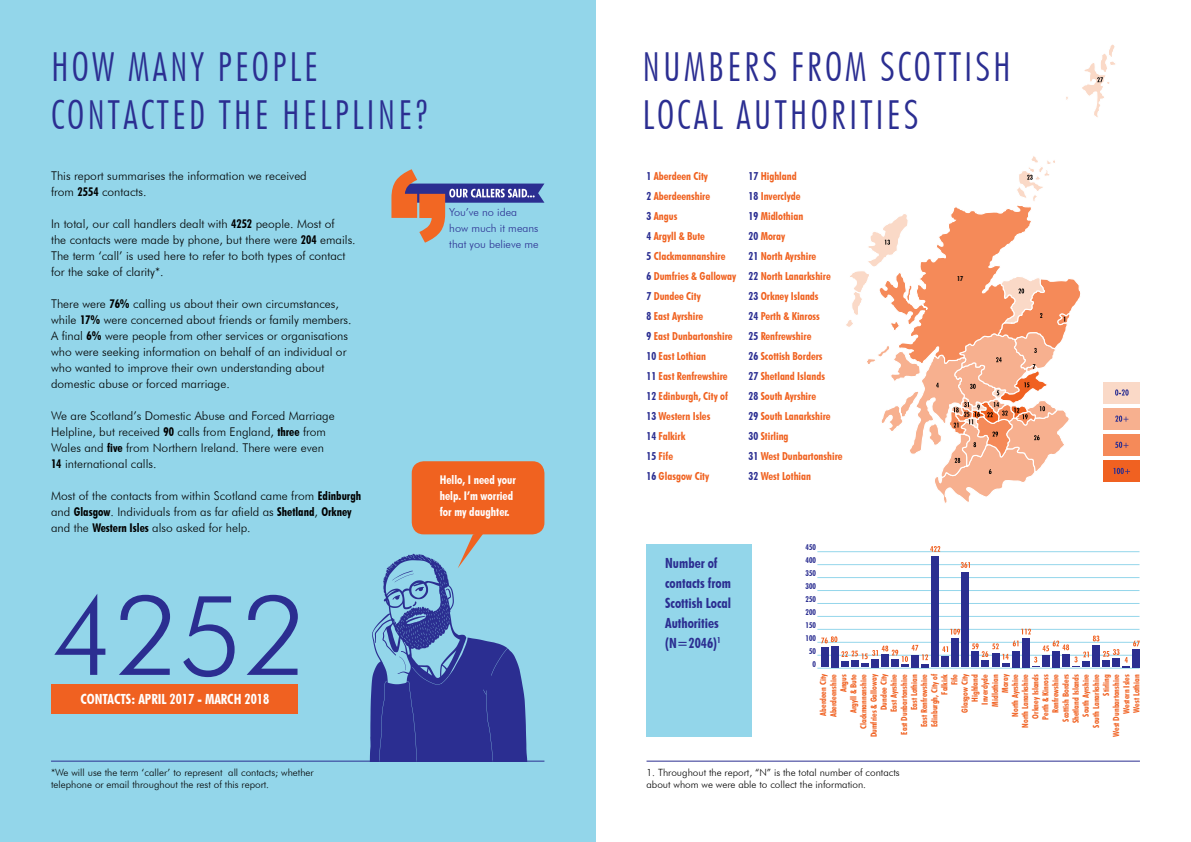
<style>
.page{position:relative;width:1191px;height:842px;background:#fff}
.page>*{position:absolute;margin:0;border:0;box-sizing:border-box;transform-origin:0 0}
.t1{font:300 110.9px "Futura BT";color:#2b2e91}
.t2{font:300 condensed 40px/48px "Futura BT";letter-spacing:.075em;color:#2b2e91}
.t3{font:700 condensed 14px/20px "Futura BT";color:#2b2e91}
.t4{font:700 condensed 14px "Futura BT";color:#fff}
.t5{font:300 12px/16px "Futura BT";color:#000}
.t6{font:700 condensed 12px/16px "Futura BT";color:#fff}
.t7{font:700 condensed 11px/20px "Futura BT";color:#f06220}
.t8{font:300 11px/16px "Futura BT";color:#2b2e91}
.t9{font:300 10px/12px "Futura BT";color:#000}
.t10{font:700 condensed 8.4px/10.1px "Futura BT";color:#f06121;text-align:right}
.t11{font:700 condensed 8px/13px "Futura BT";color:#2b2e91;text-align:right}
.t12{font:700 condensed 6.8px "Futura BT";color:#000}
.s1{font-weight:700;font-stretch:condensed}
.s2{color:#2b2e91}
</style>
<div class="page">
<div style="left:0;top:0;width:595px;height:842px;background:#93d6ea"></div>
<div style="left:51px;top:684px;width:247px;height:29px;background:#f06121"></div>
<div style="left:1103px;top:381px;width:37px;height:22px;background:#fad9c7"></div>
<div style="left:1103px;top:408px;width:37px;height:22px;background:#f7b08f"></div>
<div style="left:1103px;top:434px;width:37px;height:22px;background:#f58a59"></div>
<div style="left:1103px;top:460px;width:37px;height:22px;background:#f06121"></div>
<svg style="left:846px;top:44px;width:284px;height:459px"></svg>
<hr style="left:646px;top:761px;width:494px;height:1px;background:#2b2e91">
<hr style="left:817px;top:655px;width:322px;height:1px;background:#94d6eb">
<hr style="left:817px;top:642px;width:322px;height:1px;background:#94d6eb">
<hr style="left:817px;top:629px;width:322px;height:1px;background:#94d6eb">
<hr style="left:817px;top:616px;width:322px;height:1px;background:#94d6eb">
<hr style="left:817px;top:603px;width:322px;height:1px;background:#94d6eb">
<hr style="left:817px;top:590px;width:322px;height:1px;background:#94d6eb">
<hr style="left:817px;top:577px;width:322px;height:1px;background:#94d6eb">
<hr style="left:817px;top:564px;width:322px;height:1px;background:#94d6eb">
<hr style="left:817px;top:551px;width:322px;height:1px;background:#94d6eb">
<hr style="left:817px;top:668px;width:322px;height:1px;background:#94d6eb">
<div style="left:971px;top:652px;width:8px;height:15px;background:#2b2e91"></div>
<div style="left:961px;top:572px;width:8px;height:95px;background:#2b2e91"></div>
<div style="left:951px;top:639px;width:8px;height:28px;background:#2b2e91"></div>
<div style="left:941px;top:656px;width:7px;height:11px;background:#2b2e91"></div>
<div style="left:931px;top:556px;width:7px;height:111px;background:#2b2e91"></div>
<svg style="left:821px;top:636px;width:107px;height:31px"></svg>
<svg style="left:930px;top:546px;width:10px;height:6px"></svg>
<svg style="left:942px;top:646px;width:6px;height:6px"></svg>
<svg style="left:950px;top:629px;width:10px;height:6px"></svg>
<svg style="left:960px;top:562px;width:10px;height:6px"></svg>
<svg style="left:972px;top:629px;width:168px;height:38px"></svg>
<div style="left:646px;top:544px;width:106px;height:193px;background:#93d6ea"></div>
<hr style="left:51px;top:761px;width:493px;height:1px;background:#2b2e91">
<svg style="left:391px;top:169px;width:153px;height:74px"></svg>
<div style="left:412px;top:461px;width:132px;height:73px;background:#f06220;border-radius:12px"></div>
<svg style="left:370px;top:532px;width:157px;height:230px"></svg>
<div style="left:1132px;top:650px;width:8px;height:17px;background:#2b2e91"></div>
<h2 class="t2" style="left:51px;top:43px;width:378px">HOW MANY PEOPLE<br>CONTACTED THE HELPLINE?</h2>
<p class="t5" style="left:51px;top:168px;width:257px">This report summarises the information we received from <span class="s1">2554</span> contacts.</p>
<p class="t5" style="left:51px;top:216px;width:306px">In total, our call handlers dealt with <span class="s1">4252</span> people. Most of<br>the contacts were made by phone, but there were <span class="s1">204</span> emails.<br>The term ‘call’ is used here to refer to both types of contact for the sake of clarity*.</p>
<p class="t5" style="left:51px;top:296px;width:302px">There were <span class="s1">76%</span> calling us about their own circumstances, while <span class="s1">17%</span> were concerned about friends or family members.<br>A final <span class="s1">6%</span> were people from other services or organisations who were seeking information on behalf of an individual or who wanted to improve their own understanding about domestic abuse or forced marriage.</p>
<p class="t5" style="left:51px;top:408px;width:285px">We are Scotland’s Domestic Abuse and Forced Marriage Helpline, but received <span class="s1">90</span> calls from England, <span class="s1">three</span> from Wales and <span class="s1">five</span> from Northern Ireland. There were even <span class="s1">14</span> international calls.</p>
<p class="t5" style="left:51px;top:488px;width:312px">Most of the contacts from within Scotland came from <span class="s1">Edinburgh </span>and <span class="s1">Glasgow</span>. Individuals from as far afield as <span class="s1">Shetland</span>, <span class="s1">Orkney </span>and the <span class="s1">Western Isles</span> also asked for help.</p>
<p class="t8" style="left:449px;top:204px;width:91px">You’ve no idea how much it means that you believe me</p>
<p class="t6" style="left:440px;top:472px;width:78px">Hello, I need your help. I’m worried for my daughter.</p>
<h1 class="t1" style="left:51px;top:568px;width:257px">4252</h1>
<p class="t4" style="left:80px;top:691px;width:190px">CONTACTS: APRIL 2017 - MARCH 2018</p>
<p class="t9" style="left:51px;top:766px;width:264px">*We will use the term ‘caller’ to represent all contacts; whether telephone or email throughout the rest of this report.</p>
<h2 class="t2" style="left:642px;top:43px;width:370px">NUMBERS FROM SCOTTISH<br>LOCAL AUTHORITIES</h2>
<p class="t7" style="left:646px;top:166px;width:91px"><span class="s2">1</span> Aberdeen City<br><span class="s2">2</span> Aberdeenshire<br><span class="s2">3</span> Angus<br><span class="s2">4</span> Argyll &amp; Bute<br><span class="s2">5</span> Clackmannanshire<br><span class="s2">6</span> Dumfries &amp; Galloway<br><span class="s2">7</span> Dundee City<br><span class="s2">8</span> East Ayrshire<br><span class="s2">9</span> East Dunbartonshire<br><span class="s2">10</span> East Lothian<br><span class="s2">11</span> East Renfrewshire<br><span class="s2">12</span> Edinburgh, City of<br><span class="s2">13</span> Western Isles<br><span class="s2">14</span> Falkirk<br><span class="s2">15</span> Fife<br><span class="s2">16</span> Glasgow City</p>
<p class="t7" style="left:748px;top:166px;width:95px"><span class="s2">17</span> Highland<br><span class="s2">18</span> Inverclyde<br><span class="s2">19</span> Midlothian<br><span class="s2">20</span> Moray<br><span class="s2">21</span> North Ayrshire<br><span class="s2">22</span> North Lanarkshire<br><span class="s2">23</span> Orkney Islands<br><span class="s2">24</span> Perth &amp; Kinross<br><span class="s2">25</span> Renfrewshire<br><span class="s2">26</span> Scottish Borders<br><span class="s2">27</span> Shetland Islands<br><span class="s2">28</span> South Ayrshire<br><span class="s2">29</span> South Lanarkshire<br><span class="s2">30</span> Stirling<br><span class="s2">31</span> West Dunbartonshire<br><span class="s2">32</span> West Lothian</p>
<p class="t12" style="left:957px;top:275px;width:8px">17</p>
<p class="t3" style="left:665px;top:553px;width:67px">Number of contacts from<br>Scottish Local<br>Authorities (N=2046)<sup>1</sup></p>
<p class="t11" style="left:805px;top:541px;width:12px">450<br>400<br>350<br>300<br>250<br>200<br>150<br>100<br>50<br>0</p>
<p class="t10" style="left:818px;top:737px;width:65px;rotate:-90deg">Aberdeen City<br>Aberdeenshire<br>Angus<br>Argyll &amp; Bute<br>Clackmannanshire<br>Dumfries &amp; Galloway<br>Dundee City<br>East Ayrshire<br>East Dunbartonshire<br>East Lothian<br>East Renfrewshire<br>Edinburgh, City of<br>Falkirk<br>Fife<br>Glasgow City<br>Highland<br>Inverclyde<br>Midlothian<br>Moray<br>North Ayrshire<br>North Lanarkshire<br>Orkney Islands<br>Perth &amp; Kinross<br>Renfrewshire<br>Scottish Borders<br>Shetland Islands<br>South Ayrshire<br>South Lanarkshire<br>Stirling<br>West Dunbartonshire</p>
<p class="t10" style="left:1131px;top:713px;width:40px;rotate:-90deg">West Lothian</p>
<p class="t10" style="left:1121px;top:714px;width:41px;rotate:-90deg">Western Isles</p>
<p class="t9" style="left:646px;top:766px;width:255px">1. Throughout the report, “N” is the total number of contacts about whom we were able to collect the information.</p>
</div>
